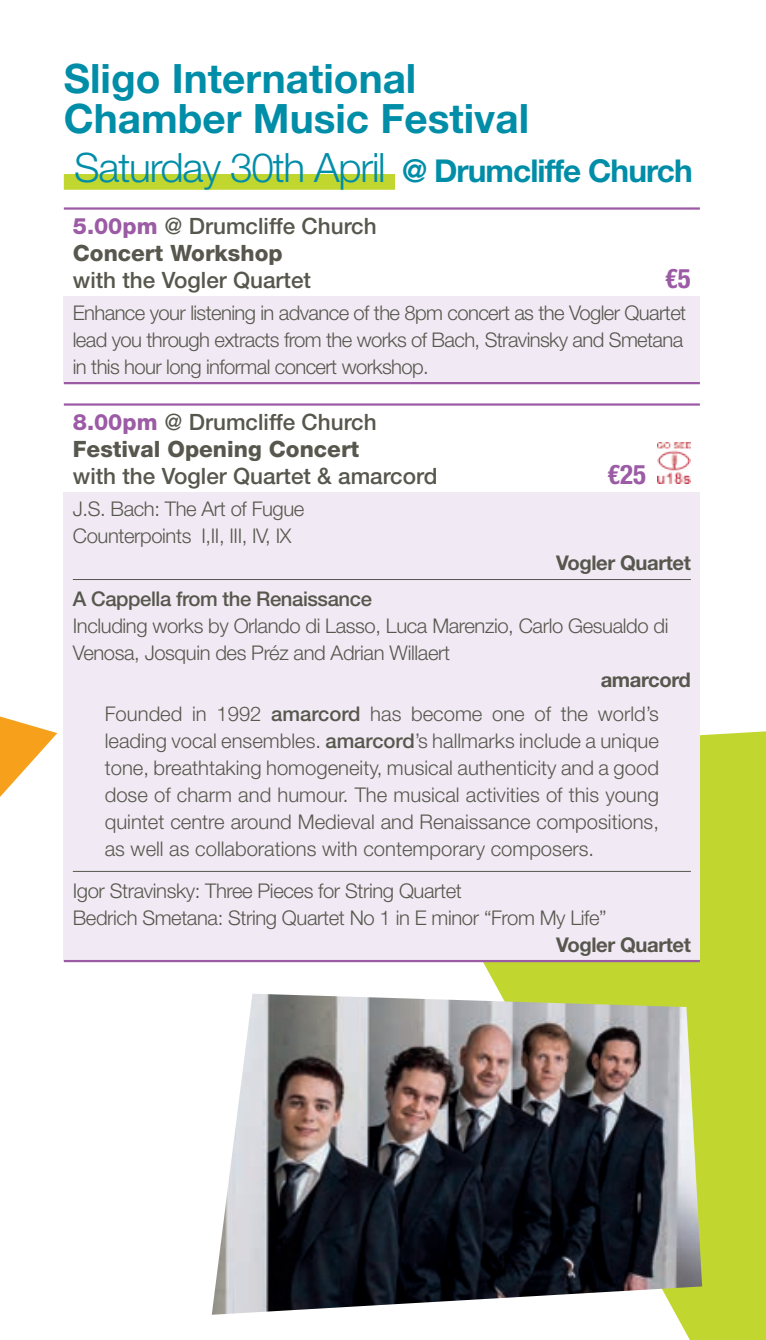
<style>
.page{position:relative;width:766px;height:1340px;background:#fff}
.page>*{position:absolute;margin:0;border:0;box-sizing:border-box;transform-origin:0 0}
.t1{font:700 40.5px/40.5px "Helvetica Neue LT Std";color:#008da8}
.t2{font:300 40.5px "Helvetica Neue LT Std";letter-spacing:-.03em;color:#008da8}
.t3{font:700 condensed 27px "Helvetica Neue LT Std";color:#9b5ba5}
.t4{font:500 22.5px/27px "Helvetica Neue LT Std";color:#57574e}
.t5{font:800 22.5px/27px "Helvetica Neue LT Std";color:#57574e}
.t6{font:300 20.25px/27px "Helvetica Neue LT Std";letter-spacing:-.02em;color:#57574e}
.t7{font:300 20.25px/33.3px "Helvetica Neue LT Std";color:#57574e}
.t8{font:500 20.25px "Helvetica Neue LT Std";letter-spacing:-.02em;color:#57574e}
.t9{font:700 20.25px "Helvetica Neue LT Std";letter-spacing:-.02em;color:#57574e}
.s1{font-weight:700;font-size:31.5px}
.s2{font-weight:800;color:#9b5ba5}
.s3{font-weight:800}
.s4{color:#9b5ba5}
.s5{font-weight:500}
.s6{font-weight:700}
</style>
<div class="page">
<svg style="left:369px;top:731px;width:396px;height:608px;fill:#c1d72f"></svg>
<svg style="left:0;top:716px;width:57px;height:81px"></svg>
<div style="left:64px;top:174px;width:331px;height:16px;background:#c1d72f"></div>
<div style="left:64px;top:296px;width:635px;height:87px;background:#f1eaf4"></div>
<hr style="left:64px;top:207px;width:635px;height:3px;background:#9b5ba5">
<hr style="left:64px;top:382px;width:635px;height:2px;background:#9b5ba5">
<div style="left:64px;top:492px;width:635px;height:469px;background:#f1eaf4"></div>
<hr style="left:64px;top:403px;width:635px;height:2px;background:#9b5ba5">
<hr style="left:64px;top:959px;width:635px;height:3px;background:#9b5ba5">
<img style="left:657px;top:442px;width:33px;height:41px">
<hr style="left:73px;top:579px;width:617px;height:1px;background:#57574e">
<hr style="left:73px;top:871px;width:617px;height:1px;background:#57574e">
<img style="left:212px;top:993px;width:490px;height:321px">
<h1 class="t1" style="left:64px;top:57px;width:466px">Sligo International<br>Chamber Music Festival</h1>
<h1 class="t2" style="left:74px;top:143px;width:619px">Saturday 30th April <span class="s1">@ Drumcliffe Church</span></h1>
<p class="t4" style="left:73px;top:212px;width:305px"><span class="s2">5.00pm</span> @ Drumcliffe Church<br><span class="s3">Concert Workshop</span></p>
<p class="t4" style="left:73px;top:266px;width:240px">with the Vogler Quartet</p>
<h2 class="t3" style="left:664px;top:262px;width:27px">€5</h2>
<p class="t6" style="left:73px;top:299px;width:614px">Enhance your listening in advance of the 8pm concert as the Vogler Quartet lead you through extracts from the works of Bach, Stravinsky and Smetana in this hour long informal concert workshop.</p>
<p class="t5" style="left:73px;top:408px;width:305px"><span class="s4">8.00pm</span> <span class="s5">@ Drumcliffe Church<br></span>Festival Opening Concert</p>
<p class="t4" style="left:73px;top:462px;width:366px">with the Vogler Quartet &amp; amarcord</p>
<h2 class="t3" style="left:607px;top:457px;width:40px">€25</h2>
<p class="t6" style="left:73px;top:495px;width:233px">J.S. Bach: The Art of Fugue<br>Counterpoints I,II, III, IV, IX</p>
<p class="t9" style="left:556px;top:550px;width:136px">Vogler Quartet</p>
<p class="t8" style="left:73px;top:587px;width:300px">A Cappella from the Renaissance</p>
<p class="t6" style="left:73px;top:612px;width:597px">Including works by Orlando di Lasso, Luca Marenzio, Carlo Gesualdo di<br>Venosa, Josquin des Préz and Adrian Willaert</p>
<p class="t7" style="left:105px;top:663px;width:587px;text-indent:495px"><span class="s6">amarcord<br></span>Founded in 1992 <span class="s5">amarcord</span> has become one of the world’s</p>
<p class="t6" style="left:105px;top:726px;width:555px;text-align:justify">leading vocal ensembles. <span class="s5">amarcord</span>’s hallmarks include a unique tone, breathtaking homogeneity, musical authenticity and a good dose of charm and humour. The musical activities of this young quintet centre around Medieval and Renaissance compositions, as well as collaborations with contemporary composers.</p>
<p class="t6" style="left:73px;top:876px;width:535px">Igor Stravinsky: Three Pieces for String Quartet<br>Bedrich Smetana: String Quartet No 1 in E minor “From My Life”</p>
<p class="t9" style="left:556px;top:932px;width:136px">Vogler Quartet</p>
</div>
